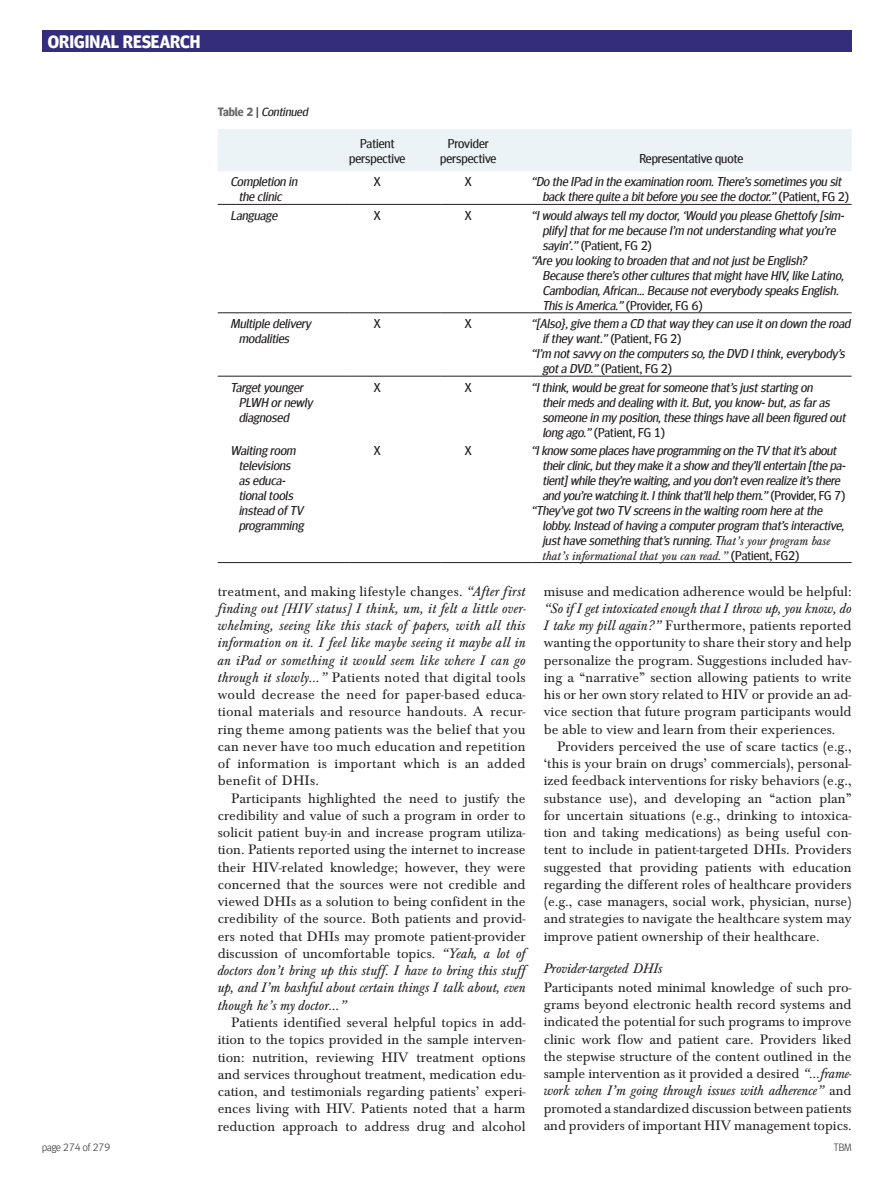
<style>
.page{position:relative;width:894px;height:1186px;background:#fff}
.page>*{position:absolute;margin:0;border:0;box-sizing:border-box;transform-origin:0 0}
.t1{font:700 18px "Meta Headline Offc";color:#fff}
.t2{font:14.25px/17.2px "Baskerville EF";color:#231f20;text-align:justify}
.t3{font:italic 14.25px "Baskerville EF";color:#231f20}
.t4{font:italic 12.75px/15px "Meta Headline Offc";color:#231f20}
.t5{font:12.75px/15px "Meta Headline Offc";color:#231f20;text-align:center}
.t6{font:italic 12.75px "Baskerville EF";color:#231f20}
.t7{font:italic 12px "Meta Headline Offc";color:#231f20}
.t8{font:300 10.5px "Meta Headline Offc";color:#231f20}
.s1{font-weight:700;font-style:normal;color:#6b6a68}
.s2{font-style:normal}
.s3{font-style:italic}
.s4{font-family:"Baskerville EF"}
.s5{font-family:"Meta Headline Offc";font-style:normal}
</style>
<div class="page">
<div style="left:42px;top:30px;width:809px;height:21px;background:#332d7b"></div>
<div style="left:218px;top:129px;width:633px;height:42px;background:#ebf3f6"></div>
<hr style="left:218px;top:204px;width:131px;height:1px;background:#231f20">
<hr style="left:349px;top:204px;width:91px;height:1px;background:#231f20">
<hr style="left:440px;top:204px;width:91px;height:1px;background:#231f20">
<hr style="left:531px;top:204px;width:320px;height:1px;background:#231f20">
<hr style="left:218px;top:312px;width:131px;height:1px;background:#231f20">
<hr style="left:349px;top:312px;width:91px;height:1px;background:#231f20">
<hr style="left:440px;top:312px;width:91px;height:1px;background:#231f20">
<hr style="left:531px;top:312px;width:320px;height:1px;background:#231f20">
<hr style="left:218px;top:376px;width:131px;height:1px;background:#231f20">
<hr style="left:349px;top:376px;width:91px;height:1px;background:#231f20">
<hr style="left:440px;top:376px;width:91px;height:1px;background:#231f20">
<hr style="left:531px;top:376px;width:320px;height:1px;background:#231f20">
<hr style="left:218px;top:562px;width:131px;height:1px;background:#231f20">
<hr style="left:349px;top:562px;width:91px;height:1px;background:#231f20">
<hr style="left:440px;top:562px;width:91px;height:1px;background:#231f20">
<hr style="left:531px;top:562px;width:320px;height:1px;background:#231f20">
<p class="t1" style="left:48px;top:31px;width:154px">ORIGINAL RESEARCH</p>
<p class="t7" style="left:218px;top:105px;width:94px"><span class="s1">Ta b l e 2</span> <span class="s2">|</span> Continued</p>
<p class="t5" style="left:349px;top:136px;width:58px">Patient perspective</p>
<p class="t5" style="left:440px;top:136px;width:58px">Provider perspective</p>
<p class="t5" style="left:639px;top:151px;width:105px">Representative quote</p>
<p class="t4" style="left:230px;top:175px;width:71px;text-align:center">Completion in the clinic</p>
<p class="t5" style="left:373px;top:175px;width:8px">X</p>
<p class="t5" style="left:464px;top:175px;width:8px">X</p>
<p class="t4" style="left:542px;top:175px;width:308px;text-indent:-11px">“Do the IPad in the examination room.There’s sometimes you sit back there quite a bitbefore you see the doctor.”<span class="s2">( P a t i e n t , F G 2 )</span></p>
<p class="t4" style="left:230px;top:208px;width:51px">Language</p>
<p class="t5" style="left:373px;top:208px;width:8px">X</p>
<p class="t5" style="left:464px;top:208px;width:8px">X</p>
<p class="t4" style="left:531px;top:208px;width:317px">“Iwould always tellmy doctor,‘Would you please Ghettofy [sim-</p>
<p class="t4" style="left:542px;top:223px;width:297px">plify]thatforme because I’m notunderstanding whatyou’re</p>
<p class="t5" style="left:542px;top:238px;width:111px"><span class="s3">sayin’.”</span>(Patient, FG 2)</p>
<p class="t4" style="left:531px;top:253px;width:279px">“Are you looking to broaden thatand notjustbe English?</p>
<p class="t4" style="left:542px;top:268px;width:305px">Because there’s othercultures thatmighthave HIV,like Latino,</p>
<p class="t4" style="left:542px;top:283px;width:300px">Cambodian,African… Because noteverybody speaks English.</p>
<p class="t4" style="left:542px;top:298px;width:162px">This is America.”<span class="s2">( P r ov i d e r, F G 6 )</span></p>
<p class="t4" style="left:239px;top:316px;width:77px;text-indent:-8px">Multiple delivery modalities</p>
<p class="t5" style="left:373px;top:316px;width:8px">X</p>
<p class="t5" style="left:464px;top:316px;width:8px">X</p>
<p class="t4" style="left:531px;top:316px;width:323px">“[Also},give them a CD thatway they can use iton down the road</p>
<p class="t5" style="left:542px;top:331px;width:141px"><span class="s3">if they want.”</span>(Patient, FG 2)</p>
<p class="t4" style="left:531px;top:346px;width:318px">“I’m notsavvy on the computers so,the DVD I think,everybody’s</p>
<p class="t5" style="left:542px;top:361px;width:131px"><span class="s3">gota DVD.”</span>(Patient, FG 2)</p>
<p class="t4" style="left:239px;top:380px;width:78px;text-indent:-8px">Targetyounger<br>PLWH ornewly diagnosed</p>
<p class="t5" style="left:373px;top:380px;width:8px">X</p>
<p class="t5" style="left:464px;top:380px;width:8px">X</p>
<p class="t4" style="left:542px;top:380px;width:307px;text-indent:-11px">“Ithink,would be greatforsomeone that’s juststarting on theirmeds and dealing with it.But,you know-but,as faras someone in my position,these things have allbeen figured out long ago.”<span class="s2">(Patient, FG 1)</span></p>
<p class="t4" style="left:238px;top:443px;width:69px;text-indent:-8px">Waiting room televisions as educa&shy;tionaltools instead of TV programming</p>
<p class="t5" style="left:373px;top:443px;width:8px">X</p>
<p class="t5" style="left:464px;top:443px;width:8px">X</p>
<p class="t4" style="left:531px;top:443px;width:309px">“Iknow some placeshave programming on the TV thatit’sabout</p>
<p class="t4" style="left:542px;top:458px;width:307px">theirclinic,butthey make ita show and they’llentertain [the pa-</p>
<p class="t4" style="left:542px;top:473px;width:302px">tient]while they’re waiting,and you don’teven realize it’sthere</p>
<p class="t4" style="left:542px;top:488px;width:304px">and you’re watching it.I think that’llhelp them.”<span class="s2">( P r o v i d e r, F G 7 )</span></p>
<p class="t4" style="left:531px;top:503px;width:295px">“They’ve gottwo TV screens in the waiting room here atthe</p>
<p class="t4" style="left:542px;top:518px;width:306px">lobby.Instead of having a computerprogram that’s interactive,</p>
<p class="t4" style="left:542px;top:533px;width:289px">justhave something that’s running.T<span class="s4">h a t ’s y o u r p rogra m b a s e</span></p>
<p class="t6" style="left:542px;top:548px;width:258px">that’s informational that you can read.” <span class="s5">(Patient, FG2)</span></p>
<p class="t2" style="left:218px;top:583px;width:309px">treatment, and making lifestyle changes. <span class="s3">“After first finding out [HIV status] I think, um, it felt a little over&shy;whelming, seeing like this stack of papers, with all this information on it. I feel like maybe seeing it maybe all in an iPad or something it would seem like where I can go through it slowly…”</span> Patients noted that digital tools would decrease the need for paper-based educa&shy;tional materials and resource handouts. A recur&shy;ring theme among patients was the belief that you can never have too much education and repetition of information is important which is an added benefit of DHIs.</p>
<p class="t2" style="left:218px;top:790px;width:309px;text-indent:13px">Participants highlighted the need to justify the credibility and value of such a program in order to solicit patient buy-in and increase program utiliza&shy;tion. Patients reported using the internet to increase their HIV-related knowledge; however, they were concerned that the sources were not credible and viewed DHIs as a solution to being confident in the credibility of the source. Both patients and provid&shy;ers noted that DHIs may promote patient-provider discussion of uncomfortable topics. <span class="s3">“Yeah, a lot of doctors don’t bring up this stuff. I have to bring this stuff up, and I’m bashful about certain things I talk about, even though he’s my doctor…”</span></p>
<p class="t2" style="left:218px;top:1014px;width:309px;text-indent:13px">Patients identified several helpful topics in add&shy;ition to the topics provided in the sample interven&shy;tion: nutrition, reviewing HIV treatment options and services throughout treatment, medication edu&shy;cation, and testimonials regarding patients’ experi&shy;ences living with HIV. Patients noted that a harm reduction approach to address drug and alcohol</p>
<p class="t2" style="left:543px;top:583px;width:309px">misuse and medication adherence would be helpful:</p>
<p class="t2" style="left:543px;top:600px;width:309px"><span class="s3">“So if I get intoxicated enough that I throw up, you know, do I take my pill again?”</span> Furthermore, patients reported wanting the opportunity to share their story and help personalize the program. Suggestions included hav&shy;ing a “narrative” section allowing patients to write his or her own story related to HIV or provide an ad&shy;vice section that future program participants would be able to view and learn from their experiences.</p>
<p class="t2" style="left:543px;top:738px;width:309px;text-indent:13px">Providers perceived the use of scare tactics (e.g., ‘this is your brain on drugs’ commercials), personal&shy;ized feedback interventions for risky behaviors (e.g., substance use), and developing an “action plan” for uncertain situations (e.g., drinking to intoxica&shy;tion and taking medications) as being useful con&shy;tent to include in patient-targeted DHIs. Providers suggested that providing patients with education regarding the different roles of healthcare providers (e.g., case managers, social work, physician, nurse) and strategies to navigate the healthcare system may improve patient ownership of their healthcare.</p>
<p class="t3" style="left:543px;top:960px;width:120px">Provider-targeted DHIs</p>
<p class="t2" style="left:543px;top:979px;width:309px">Participants noted minimal knowledge of such pro&shy;grams beyond electronic health record systems and indicated the potential for such programs to improve clinic work flow and patient care. Providers liked the stepwise structure of the content outlined in the sample intervention as it provided a desired <span class="s3">“…frame&shy;work when I’m going through issues with adherence”</span> and promoted a standardized discussion between patients and providers of important HIV management topics.</p>
<p class="t8" style="left:42px;top:1141px;width:70px">page 274 of 279</p>
<p class="t8" style="left:833px;top:1141px;width:19px">TBM</p>
</div>
